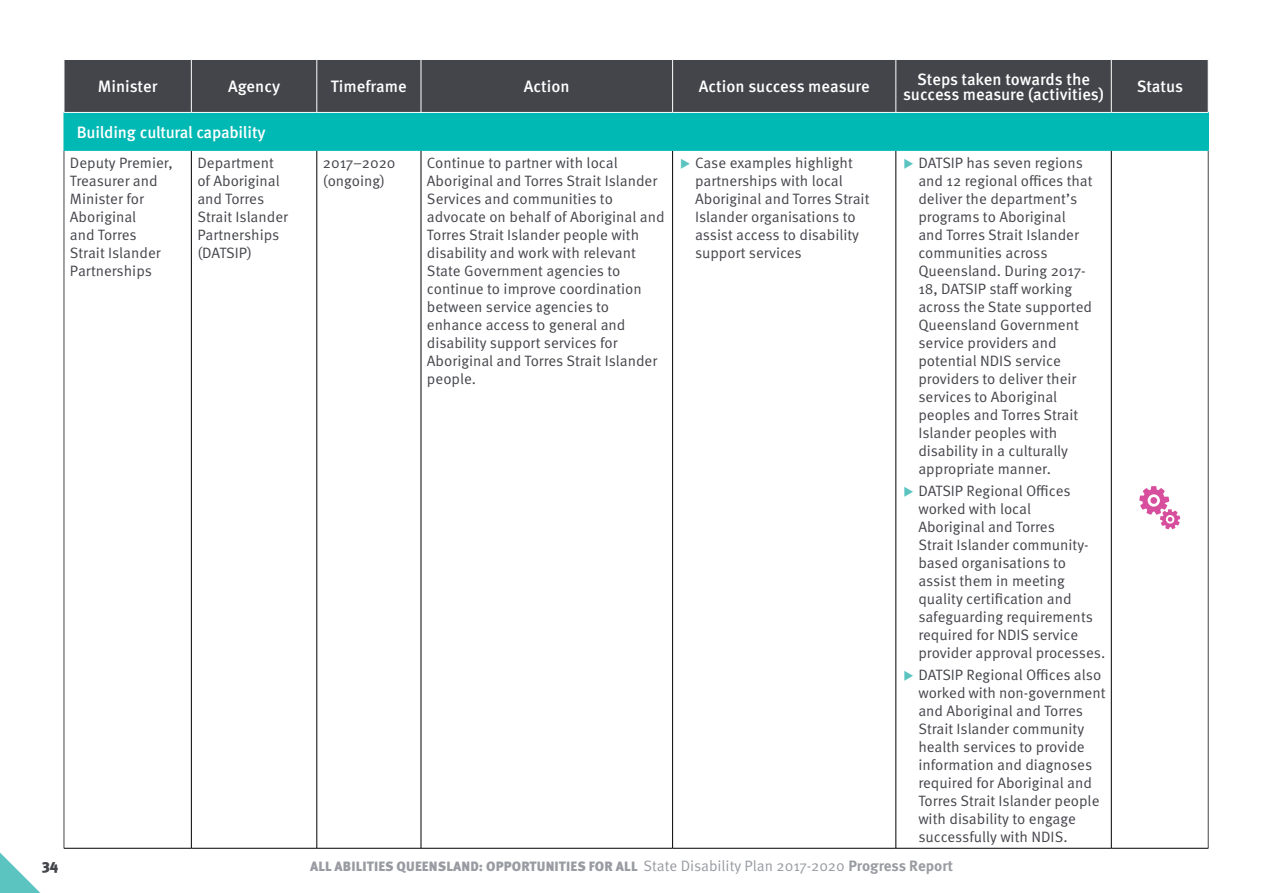
<style>
.page{position:relative;width:1263px;height:893px;background:#fff}
.page>*{position:absolute;margin:0;border:0;box-sizing:border-box;transform-origin:0 0}
.t1{font:500 16.5px/15px "Meta OT";letter-spacing:-.005em;color:#fff;text-align:center}
.t2{font:15px/18px "Meta OT Norm";color:#44454b}
.t3{font:900 15px "Meta OT";color:#44454b}
.t4{font:900 13.5px "Meta OT";letter-spacing:.01em;color:#989ba1}
.s1{color:#5bc4c1}
.s2{font-family:"Meta OT Norm";font-weight:400;font-size:15px}
.s3{font-weight:700;font-size:15px}
</style>
<div class="page">
<div style="left:65px;top:60px;width:1143px;height:52px;background:#44454b"></div>
<div style="left:64px;top:112px;width:1144px;height:38px;background:#00b9b4"></div>
<hr style="left:191px;top:60px;width:1px;height:52px;background:#fff">
<hr style="left:317px;top:60px;width:1px;height:52px;background:#fff">
<hr style="left:421px;top:60px;width:1px;height:52px;background:#fff">
<hr style="left:672px;top:60px;width:1px;height:52px;background:#fff">
<hr style="left:895px;top:60px;width:1px;height:52px;background:#fff">
<hr style="left:1111px;top:60px;width:1px;height:52px;background:#fff">
<hr style="left:64px;top:151px;width:1px;height:697px;background:#44454b">
<hr style="left:1208px;top:151px;width:1px;height:697px;background:#44454b">
<hr style="left:191px;top:151px;width:1px;height:697px;background:#000">
<hr style="left:317px;top:151px;width:1px;height:697px;background:#000">
<hr style="left:421px;top:151px;width:1px;height:697px;background:#000">
<hr style="left:672px;top:151px;width:1px;height:697px;background:#000">
<hr style="left:895px;top:151px;width:1px;height:697px;background:#000">
<hr style="left:1111px;top:151px;width:1px;height:697px;background:#000">
<hr style="left:64px;top:848px;width:127px;height:1px;background:#000">
<hr style="left:191px;top:848px;width:126px;height:1px;background:#000">
<hr style="left:317px;top:848px;width:104px;height:1px;background:#000">
<hr style="left:421px;top:848px;width:252px;height:1px;background:#000">
<hr style="left:673px;top:848px;width:223px;height:1px;background:#000">
<hr style="left:896px;top:848px;width:215px;height:1px;background:#000">
<hr style="left:1111px;top:848px;width:97px;height:1px;background:#000">
<hr style="left:1111px;top:150px;width:97px;height:1px;background:#00b9b4">
<hr style="left:64px;top:112px;width:127px;height:1px;background:#fff">
<hr style="left:191px;top:112px;width:126px;height:1px;background:#fff">
<hr style="left:317px;top:112px;width:104px;height:1px;background:#fff">
<hr style="left:421px;top:112px;width:252px;height:1px;background:#fff">
<hr style="left:673px;top:112px;width:223px;height:1px;background:#fff">
<hr style="left:896px;top:112px;width:215px;height:1px;background:#fff">
<hr style="left:1111px;top:112px;width:97px;height:1px;background:#fff">
<hr style="left:1208px;top:113px;width:1px;height:37px;background:#00b9b4">
<hr style="left:64px;top:150px;width:127px;height:1px;background:#00b9b4">
<hr style="left:191px;top:150px;width:126px;height:1px;background:#00b9b4">
<hr style="left:317px;top:150px;width:104px;height:1px;background:#00b9b4">
<hr style="left:421px;top:150px;width:252px;height:1px;background:#00b9b4">
<hr style="left:673px;top:150px;width:223px;height:1px;background:#00b9b4">
<hr style="left:896px;top:150px;width:215px;height:1px;background:#00b9b4">
<svg style="left:1139px;top:486px;width:41px;height:43px"></svg>
<svg style="left:0;top:853px;width:41px;height:40px"></svg>
<p class="t1" style="left:98px;top:79px;width:61px">Minister</p>
<p class="t1" style="left:228px;top:79px;width:54px">Agency</p>
<p class="t1" style="left:331px;top:79px;width:77px">Timeframe</p>
<p class="t1" style="left:524px;top:79px;width:47px">Action</p>
<p class="t1" style="left:699px;top:79px;width:172px">Action success measure</p>
<p class="t1" style="left:903px;top:72px;width:203px">Steps taken towards the success measure (activities)</p>
<p class="t1" style="left:1137px;top:79px;width:48px">Status</p>
<p class="t1" style="left:77px;top:125px;width:190px">Building cultural capability</p>
<p class="t2" style="left:70px;top:154px;width:104px">Deputy Premier,<br>Treasurer and<br>Minister for<br>Aboriginal<br>and Torres<br>Strait Islander<br>Partnerships</p>
<p class="t2" style="left:197px;top:154px;width:92px">Department of Aboriginal and Torres<br>Strait Islander<br>Partnerships (DATSIP)</p>
<p class="t2" style="left:323px;top:154px;width:74px">2017–2020 (ongoing)</p>
<p class="t2" style="left:427px;top:154px;width:239px">Continue to partner with local<br>Aboriginal and Torres Strait Islander<br>Services and communities to advocate on behalf of Aboriginal and<br>Torres Strait Islander people with disability and work with relevant<br>State Government agencies to continue to improve coordination between service agencies to enhance access to general and disability support services for<br>Aboriginal and Torres Strait Islander people.</p>
<p class="t2" style="left:695px;top:154px;width:176px;text-indent:-15px"><span class="s1">◆</span> Case examples highlight partnerships with local<br>Aboriginal and Torres Strait<br>Islander organisations to assist access to disability support services</p>
<p class="t2" style="left:918px;top:154px;width:176px;text-indent:-15px"><span class="s1">◆</span> DATSIP has seven regions and 12 regional offices that deliver the department’s programs to Aboriginal and Torres Strait Islander communities across<br>Queensland. During 2017-<br>18, DATSIP staff working across the State supported<br>Queensland Government service providers and potential NDIS service providers to deliver their services to Aboriginal peoples and Torres Strait<br>Islander peoples with disability in a culturally appropriate manner.</p>
<p class="t2" style="left:918px;top:482px;width:188px;text-indent:-15px"><span class="s1">◆</span> DATSIP Regional Offices worked with local<br>Aboriginal and Torres<br>Strait Islander community&shy;based organisations to assist them in meeting quality certification and safeguarding requirements required for NDIS service provider approval processes.</p>
<p class="t2" style="left:918px;top:666px;width:189px;text-indent:-15px"><span class="s1">◆</span> DATSIP Regional Offices also worked with non-government and Aboriginal and Torres<br>Strait Islander community health services to provide information and diagnoses required for Aboriginal and<br>Torres Strait Islander people with disability to engage successfully with NDIS.</p>
<p class="t3" style="left:42px;top:855px;width:18px">34</p>
<p class="t4" style="left:310px;top:858px;width:645px">ALL ABILITIES QUEENSLAND: OPPORTUNITIES FOR ALL <span class="s2">State Disability Plan 2017-2020</span> <span class="s3">Progress Report</span></p>
</div>
